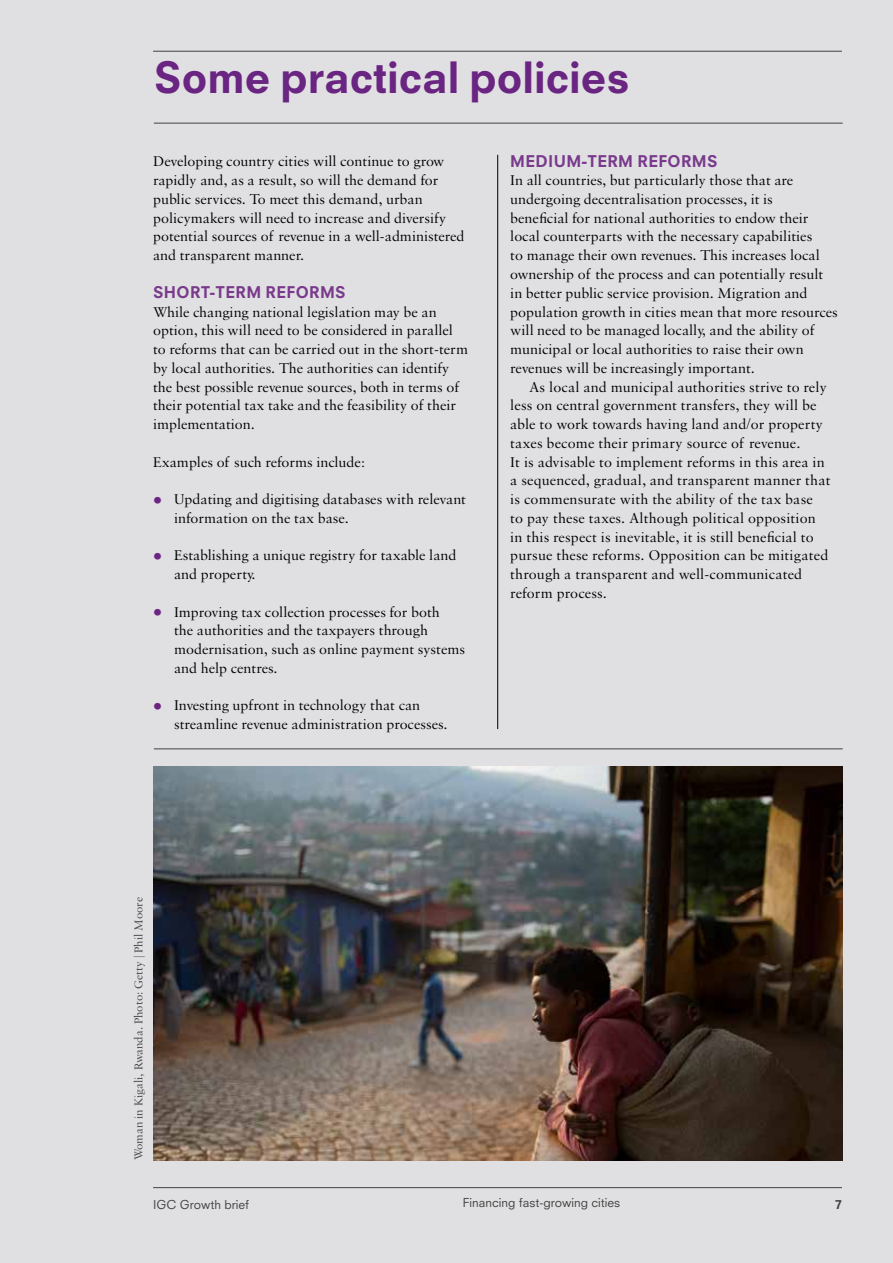
<style>
.page{position:relative;width:893px;height:1263px;background:#e0e0e2}
.page>*{position:absolute;margin:0;border:0;box-sizing:border-box;transform-origin:0 0}
.Chapter_head{font:800 42px "Neuzeit SLT Std";color:#6a2481}
.Subhead_a{font:800 15.75px "Neuzeit SLT Std";letter-spacing:.025em;color:#793a8c}
.Body_fullout{font:15px/18.8px "Sabon MT Std";color:#000}
.Body{font:15px/18.8px "Sabon MT Std";letter-spacing:.01em;color:#000}
.Footnote{font:12px "Sabon MT Std";color:#424241}
.t1{font:12px "Neuzeit SLT Std";color:#424241}
.t2{font:800 12px "Neuzeit SLT Std";color:#424241}
.s1{font-family:"Neuzeit SLT Std";font-weight:800;font-size:18px;color:#6a2481}
</style>
<div class="page">
<hr style="left:153px;top:1187px;width:689px;height:1px;background:#424241">
<hr style="left:153px;top:51px;width:689px;height:1px;background:#424241">
<hr style="left:497px;top:155px;width:1px;height:574px;background:#000">
<hr style="left:154px;top:123px;width:689px;height:1px;background:#424241">
<hr style="left:154px;top:749px;width:689px;height:1px;background:#424241">
<img style="left:154px;top:766px;width:689px;height:394px">
<p class="Chapter_head" style="left:154px;top:52px;width:477px">Some practical policies</p>
<p class="Body_fullout" style="left:153px;top:152px;width:313px">Developing country cities will continue to grow rapidly and, as a result, so will the demand for public services. To meet this demand, urban policymakers will need to increase and diversify potential sources of revenue in a well-administered and transparent manner.</p>
<p class="Subhead_a" style="left:153px;top:283px;width:194px">SHORT-TERM REFORMS</p>
<p class="Body_fullout" style="left:153px;top:302px;width:316px">While changing national legislation may be an option, this will need to be considered in parallel to reforms that can be carried out in the short-term by local authorities. The authorities can identify the best possible revenue sources, both in terms of their potential tax take and the feasibility of their implementation.</p>
<p class="Body_fullout" style="left:153px;top:452px;width:213px">Examples of such reforms include:</p>
<p class="Body" style="left:174px;top:489px;width:294px;text-indent:-21px"><span class="s1">•</span> Updating and digitising databases with relevant information on the tax base.</p>
<p class="Body" style="left:174px;top:546px;width:284px;text-indent:-21px"><span class="s1">•</span> Establishing a unique registry for taxable land and property.</p>
<p class="Body" style="left:174px;top:602px;width:293px;text-indent:-21px"><span class="s1">•</span> Improving tax collection processes for both<br>the authorities and the taxpayers through modernisation, such as online payment systems and help centres.</p>
<p class="Body" style="left:174px;top:696px;width:275px;text-indent:-21px"><span class="s1">•</span> Investing upfront in technology that can streamline revenue administration processes.</p>
<p class="Subhead_a" style="left:510px;top:151px;width:209px">MEDIUM-TERM REFORMS</p>
<p class="Body_fullout" style="left:510px;top:171px;width:329px">In all countries, but particularly those that are undergoing decentralisation processes, it is<br>beneficial for national authorities to endow their local counterparts with the necessary capabilities<br>to manage their own revenues. This increases local ownership of the process and can potentially result in better public service provision. Migration and population growth in cities mean that more resources will need to be managed locally, and the ability of municipal or local authorities to raise their own revenues will be increasingly important.</p>
<p class="Body" style="left:510px;top:377px;width:322px;text-indent:19px">As local and municipal authorities strive to rely less on central government transfers, they will be able to work towards having land and/or property taxes become their primary source of revenue.<br>It is advisable to implement reforms in this area in a sequenced, gradual, and transparent manner that is commensurate with the ability of the tax base<br>to pay these taxes. Although political opposition in this respect is inevitable, it is still beneficial to pursue these reforms. Opposition can be mitigated through a transparent and well-communicated reform process.</p>
<p class="Footnote" style="left:131px;top:1160px;width:265px;rotate:-90deg">Woman in Kigali, Rwanda. Photo: Getty | Phil Moore</p>
<p class="t1" style="left:153px;top:1197px;width:98px">IGC Growth brief</p>
<p class="t1" style="left:463px;top:1195px;width:159px">Financing fast-growing cities</p>
<p class="t2" style="left:835px;top:1197px;width:8px">7</p>
</div>
